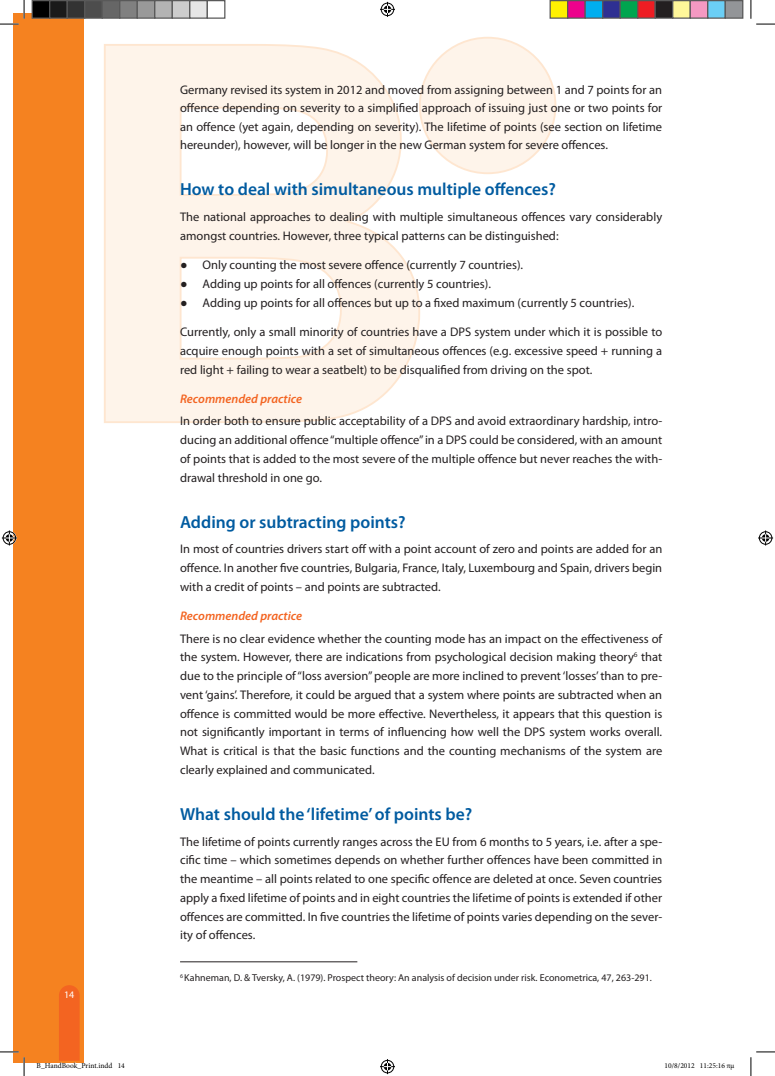
<style>
.page{position:relative;width:775px;height:1076px;background:#fff}
.page>*{position:absolute;margin:0;border:0;box-sizing:border-box;transform-origin:0 0}
.sub-chapt_title{font:600 17.5px "Myriad Pro";color:#015ba0}
.plain_paragraph{font:12.5px/18.8px "Myriad Pro";color:#231f20;text-align:justify}
.sub-title{font:italic 600 12.5px "Myriad Pro";color:#f36421}
.footnotes{font:10px "Myriad Pro";color:#231f20}
.t1{font:10px "Myriad Pro";color:#fff}
.t2{font:7.5px "Minion Pro";color:#000}
.s1{font-family:"Arial"}
</style>
<div class="page">
<svg style="left:125px;top:44px;width:296px;height:379px"></svg>
<div style="left:420px;top:38px;width:135px;height:135px;background:#fef4ea;border-radius:50%"></div>
<div style="left:13px;top:13px;width:70px;height:1049px;background:#f58220"></div>
<hr style="left:180px;top:961px;width:177px;height:1px;background:#231f20">
<svg style="left:0;top:0;width:25px;height:25px"></svg>
<svg style="left:0;top:1051px;width:25px;height:25px"></svg>
<svg style="left:750px;top:0;width:25px;height:25px"></svg>
<svg style="left:750px;top:1051px;width:25px;height:25px"></svg>
<svg style="left:380px;top:2px;width:15px;height:15px"></svg>
<svg style="left:380px;top:1059px;width:15px;height:15px"></svg>
<svg style="left:2px;top:530px;width:15px;height:15px"></svg>
<svg style="left:758px;top:530px;width:15px;height:15px"></svg>
<div style="left:32px;top:1px;width:18px;height:17px;background:#000"></div>
<div style="left:32px;top:0;width:18px;height:19px;border:1px solid #595959"></div>
<div style="left:50px;top:1px;width:17px;height:17px;background:#1a1a1a"></div>
<div style="left:49px;top:0;width:19px;height:19px;border:1px solid #595959"></div>
<div style="left:67px;top:1px;width:18px;height:17px;background:#333"></div>
<div style="left:67px;top:0;width:18px;height:19px;border:1px solid #595959"></div>
<div style="left:85px;top:1px;width:17px;height:17px;background:#4d4d4d"></div>
<div style="left:84px;top:0;width:19px;height:19px;border:1px solid #595959"></div>
<div style="left:102px;top:1px;width:18px;height:17px;background:#666"></div>
<div style="left:102px;top:0;width:18px;height:19px;border:1px solid #595959"></div>
<div style="left:120px;top:1px;width:17px;height:17px;background:#808080"></div>
<div style="left:119px;top:0;width:19px;height:19px;border:1px solid #595959"></div>
<div style="left:137px;top:1px;width:18px;height:17px;background:#999"></div>
<div style="left:137px;top:0;width:18px;height:19px;border:1px solid #595959"></div>
<div style="left:155px;top:1px;width:17px;height:17px;background:#b3b3b3"></div>
<div style="left:154px;top:0;width:19px;height:19px;border:1px solid #595959"></div>
<div style="left:172px;top:1px;width:18px;height:17px;background:#ccc"></div>
<div style="left:172px;top:0;width:18px;height:19px;border:1px solid #595959"></div>
<div style="left:190px;top:1px;width:17px;height:17px;background:#e6e6e6"></div>
<div style="left:189px;top:0;width:19px;height:19px;border:1px solid #595959"></div>
<div style="left:207px;top:0;width:18px;height:19px;border:1px solid #595959"></div>
<div style="left:550px;top:1px;width:17px;height:17px;background:#fff101"></div>
<div style="left:549px;top:0;width:19px;height:19px;border:1px solid #595959"></div>
<div style="left:567px;top:1px;width:18px;height:17px;background:#ed028c"></div>
<div style="left:567px;top:0;width:18px;height:19px;border:1px solid #595959"></div>
<div style="left:585px;top:1px;width:17px;height:17px;background:#00aeef"></div>
<div style="left:584px;top:0;width:19px;height:19px;border:1px solid #595959"></div>
<div style="left:602px;top:1px;width:18px;height:17px;background:#2e3092"></div>
<div style="left:602px;top:0;width:18px;height:19px;border:1px solid #595959"></div>
<div style="left:620px;top:1px;width:17px;height:17px;background:#00a54f"></div>
<div style="left:619px;top:0;width:19px;height:19px;border:1px solid #595959"></div>
<div style="left:637px;top:1px;width:18px;height:17px;background:#ee1d23"></div>
<div style="left:637px;top:0;width:18px;height:19px;border:1px solid #595959"></div>
<div style="left:655px;top:1px;width:17px;height:17px;background:#231f20"></div>
<div style="left:654px;top:0;width:19px;height:19px;border:1px solid #595959"></div>
<div style="left:672px;top:1px;width:18px;height:17px;background:#fff79a"></div>
<div style="left:672px;top:0;width:18px;height:19px;border:1px solid #595959"></div>
<div style="left:690px;top:1px;width:17px;height:17px;background:#f499c2"></div>
<div style="left:689px;top:0;width:19px;height:19px;border:1px solid #595959"></div>
<div style="left:707px;top:1px;width:18px;height:17px;background:#6bcff6"></div>
<div style="left:707px;top:0;width:18px;height:19px;border:1px solid #595959"></div>
<div style="left:725px;top:1px;width:17px;height:17px;background:#939598"></div>
<div style="left:724px;top:0;width:19px;height:19px;border:1px solid #595959"></div>
<svg style="left:36px;top:13px;width:89px;height:1050px"></svg>
<p class="t1" style="left:64px;top:989px;width:12px">14</p>
<p class="plain_paragraph" style="left:180px;top:80px;width:483px">Germany revised its system in 2012 and moved from assigning between 1 and 7 points for an offence depending on severity to a simplified approach of issuing just one or two points for an offence (yet again, depending on severity). The lifetime of points (see section on lifetime hereunder), however, will be longer in the new German system for severe offences.</p>
<p class="sub-chapt_title" style="left:180px;top:178px;width:377px">How to deal with simultaneous multiple offences?</p>
<p class="plain_paragraph" style="left:180px;top:207px;width:483px">The national approaches to dealing with multiple simultaneous offences vary considerably amongst countries. However, three typical patterns can be distinguished:</p>
<p class="plain_paragraph" style="left:180px;top:255px;width:344px"><span class="s1">●</span> Only counting the most severe offence (currently 7 countries).</p>
<p class="plain_paragraph" style="left:180px;top:274px;width:312px"><span class="s1">●</span> Adding up points for all offences (currently 5 countries).</p>
<p class="plain_paragraph" style="left:180px;top:293px;width:456px"><span class="s1">●</span> Adding up points for all offences but up to a fixed maximum (currently 5 countries).</p>
<p class="plain_paragraph" style="left:180px;top:322px;width:483px">Currently, only a small minority of countries have a DPS system under which it is possible to acquire enough points with a set of simultaneous offences (e.g. excessive speed + running a red light + failing to wear a seatbelt) to be disqualified from driving on the spot.</p>
<p class="sub-title" style="left:180px;top:391px;width:123px">Recommended practice</p>
<p class="plain_paragraph" style="left:180px;top:412px;width:483px">In order both to ensure public acceptability of a DPS and avoid extraordinary hardship, intro&shy;ducing an additional offence “multiple offence” in a DPS could be considered, with an amount of points that is added to the most severe of the multiple offence but never reaches the with&shy;drawal threshold in one go.</p>
<p class="sub-chapt_title" style="left:180px;top:510px;width:227px">Adding or subtracting points?</p>
<p class="plain_paragraph" style="left:180px;top:539px;width:483px">In most of countries drivers start off with a point account of zero and points are added for an offence. In another five countries, Bulgaria, France, Italy, Luxembourg and Spain, drivers begin with a credit of points – and points are subtracted.</p>
<p class="sub-title" style="left:180px;top:608px;width:123px">Recommended practice</p>
<p class="plain_paragraph" style="left:180px;top:629px;width:483px">There is no clear evidence whether the counting mode has an impact on the effectiveness of the system. However, there are indications from psychological decision making theory<sup>6</sup> that due to the principle of “loss aversion” people are more inclined to prevent ‘losses’ than to pre&shy;vent ‘gains’. Therefore, it could be argued that a system where points are subtracted when an offence is committed would be more effective. Nevertheless, it appears that this question is not significantly important in terms of influencing how well the DPS system works overall.<br>What is critical is that the basic functions and the counting mechanisms of the system are clearly explained and communicated.</p>
<p class="sub-chapt_title" style="left:180px;top:802px;width:294px">What should the ‘lifetime’ of points be?</p>
<p class="plain_paragraph" style="left:180px;top:832px;width:483px">The lifetime of points currently ranges across the EU from 6 months to 5 years, i.e. after a spe&shy;cific time – which sometimes depends on whether further offences have been committed in the meantime – all points related to one specific offence are deleted at once. Seven countries apply a fixed lifetime of points and in eight countries the lifetime of points is extended if other offences are committed. In five countries the lifetime of points varies depending on the sever&shy;ity of offences.</p>
<p class="footnotes" style="left:180px;top:971px;width:473px"><sup>6</sup> Kahneman, D. &amp; Tversky, A. (1979). Prospect theory: An analysis of decision under risk. Econometrica, 47, 263-291.</p>
<p class="t2" style="left:37px;top:1061px;width:90px">B_HandBook_Print.indd 14</p>
<p class="t2" style="left:664px;top:1061px;width:71px">10/8/2012 11:25:16 πμ</p>
</div>
